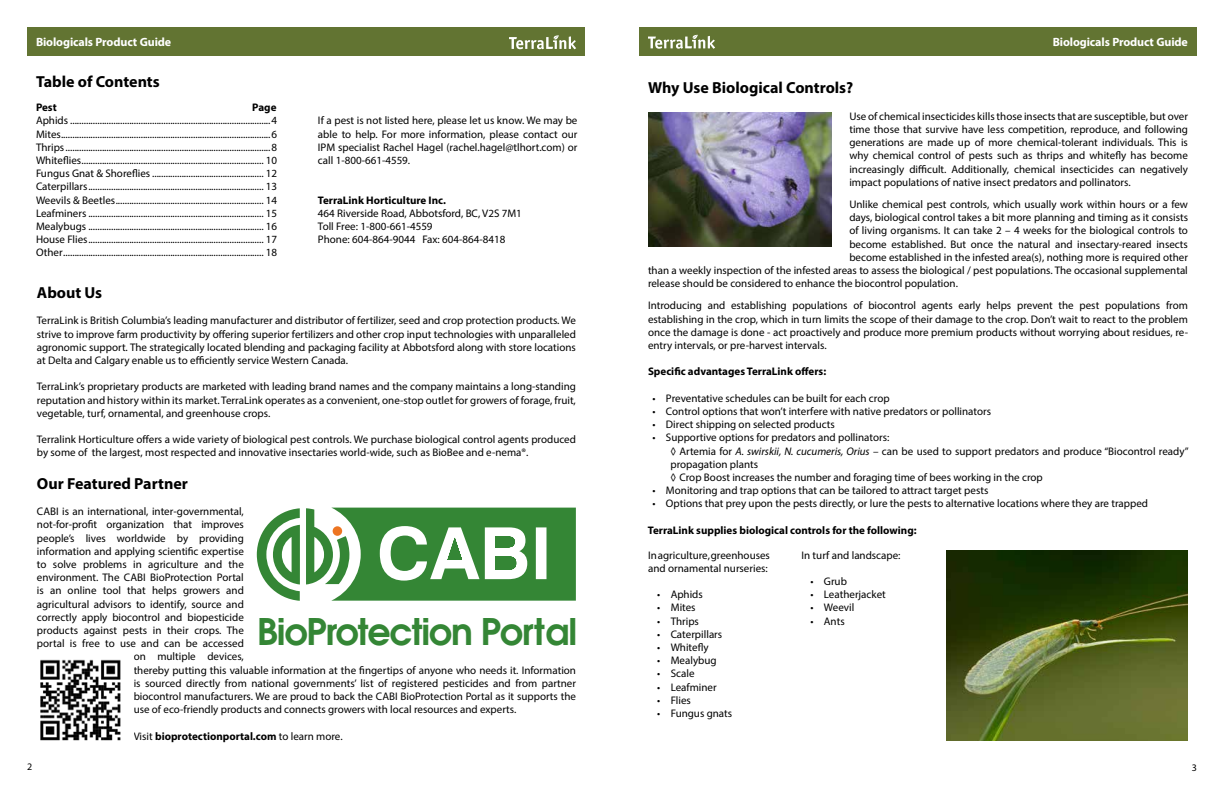
<style>
.page{position:relative;width:1224px;height:792px;background:#fff}
.page>*{position:absolute;margin:0;border:0;box-sizing:border-box;transform-origin:0 0}
.t1{font:600 36.5px "Avant Garde";letter-spacing:-.035em;color:#348635}
.t2{font:700 16px "Myriad Pro";color:#000}
.t3{font:700 12px "Myriad Pro";letter-spacing:-.01em;color:#fff}
.t4{font:11px/13.2px "Myriad Pro";color:#000;text-align:justify}
.t5{font:700 11px "Myriad Pro";color:#000}
.t6{font:10px "Myriad Pro";color:#000}
.s1{font-weight:400}
.s2{font-style:italic}
</style>
<div class="page">
<div style="left:27px;top:27px;width:558px;height:29px;background:#627432"></div>
<svg style="left:509px;top:35px;width:67px;height:14px"></svg>
<div style="left:639px;top:27px;width:558px;height:29px;background:#627432"></div>
<svg style="left:648px;top:35px;width:67px;height:14px"></svg>
<img style="left:648px;top:112px;width:183px;height:134px">
<img style="left:947px;top:550px;width:241px;height:190px">
<svg style="left:257px;top:508px;width:43px;height:93px"></svg>
<svg style="left:306px;top:508px;width:270px;height:93px"></svg>
<img style="left:40px;top:659px;width:81px;height:82px">
<p class="t3" style="left:36px;top:34px;width:137px">Biologicals Product Guide</p>
<p class="t3" style="left:1053px;top:34px;width:137px">Biologicals Product Guide</p>
<h2 class="t2" style="left:36px;top:72px;width:125px">Table of Contents</h2>
<p class="t5" style="left:36px;top:100px;width:22px">Pest</p>
<p class="t5" style="left:252px;top:100px;width:26px">Page</p>
<p class="t4" style="left:36px;top:114px;width:242px">Aphids ........................................................................................4<br>Mites............................................................................................6<br>Thrips..........................................................................................8<br>Whiteflies................................................................................ 10<br>Fungus Gnat &amp; Shoreflies ................................................. 12<br>Caterpillars............................................................................. 13<br>Weevils &amp; Beetles................................................................. 14<br>Leafminers ............................................................................. 15<br>Mealybugs ............................................................................. 16<br>House Flies............................................................................. 17<br>Other........................................................................................ 18</p>
<p class="t4" style="left:318px;top:114px;width:261px">If a pest is not listed here, please let us know. We may be able to help. For more information, please contact our IPM specialist Rachel Hagel (rachel.hagel@tlhort.com) or call 1-800-661-4559.</p>
<p class="t5" style="left:318px;top:193px;width:129px">TerraLink Horticulture Inc.</p>
<p class="t4" style="left:318px;top:206px;width:205px;text-align:left">464 Riverside Road, Abbotsford, BC, V2S 7M1<br>Toll Free: 1-800-661-4559<br>Phone: 604-864-9044 Fax: 604-864-8418</p>
<h2 class="t2" style="left:37px;top:282px;width:67px">About Us</h2>
<p class="t4" style="left:37px;top:314px;width:541px">TerraLink is British Columbia’s leading manufacturer and distributor of fertilizer, seed and crop protection products. We strive to improve farm productivity by offering superior fertilizers and other crop input technologies with unparalleled agronomic support. The strategically located blending and packaging facility at Abbotsford along with store locations at Delta and Calgary enable us to efficiently service Western Canada.</p>
<p class="t4" style="left:37px;top:380px;width:541px">TerraLink’s proprietary products are marketed with leading brand names and the company maintains a long-standing reputation and history within its market. TerraLink operates as a convenient, one-stop outlet for growers of forage, fruit, vegetable, turf, ornamental, and greenhouse crops.</p>
<p class="t4" style="left:37px;top:433px;width:541px">Terralink Horticulture offers a wide variety of biological pest controls. We purchase biological control agents produced by some of the largest, most respected and innovative insectaries world-wide, such as BioBee and e-nema®.</p>
<h2 class="t2" style="left:37px;top:473px;width:152px">Our Featured Partner</h2>
<p class="t4" style="left:37px;top:505px;width:208px">CABI is an international, inter-governmental,</p>
<p class="t4" style="left:37px;top:518px;width:208px">not-for-profit organization that improves</p>
<p class="t4" style="left:37px;top:531px;width:208px">people’s lives worldwide by providing</p>
<p class="t4" style="left:37px;top:544px;width:208px">information and applying scientific expertise</p>
<p class="t4" style="left:37px;top:557px;width:208px">to solve problems in agriculture and the</p>
<p class="t4" style="left:37px;top:571px;width:208px">environment. The CABI BioProtection Portal</p>
<p class="t4" style="left:37px;top:584px;width:208px">is an online tool that helps growers and</p>
<p class="t4" style="left:37px;top:597px;width:208px">agricultural advisors to identify, source and</p>
<p class="t4" style="left:37px;top:610px;width:208px">correctly apply biocontrol and biopesticide</p>
<p class="t4" style="left:37px;top:623px;width:208px">products against pests in their crops. The</p>
<p class="t4" style="left:37px;top:637px;width:208px">portal is free to use and can be accessed</p>
<p class="t4" style="left:134px;top:650px;width:112px">on multiple devices,</p>
<p class="t4" style="left:134px;top:663px;width:444px">thereby putting this valuable information at the fingertips of anyone who needs it. Information</p>
<p class="t4" style="left:134px;top:676px;width:444px">is sourced directly from national governments’ list of registered pesticides and from partner</p>
<p class="t4" style="left:134px;top:689px;width:444px">biocontrol manufacturers. We are proud to back the CABI BioProtection Portal as it supports the</p>
<p class="t4" style="left:134px;top:703px;width:384px">use of eco-friendly products and connects growers with local resources and experts.</p>
<p class="t5" style="left:134px;top:729px;width:210px"><span class="s1">Visit</span> bioprotectionportal.com <span class="s1">to learn more.</span></p>
<h1 class="t1" style="left:257px;top:608px;width:322px">BioProtection Portal</h1>
<h2 class="t2" style="left:648px;top:78px;width:207px">Why Use Biological Controls?</h2>
<p class="t4" style="left:849px;top:109px;width:340px">Use of chemical insecticides kills those insects that are susceptible, but over time those that survive have less competition, reproduce, and following generations are made up of more chemical-tolerant individuals. This is why chemical control of pests such as thrips and whitefly has become increasingly difficult. Additionally, chemical insecticides can negatively impact populations of native insect predators and pollinators.</p>
<p class="t4" style="left:849px;top:198px;width:340px">Unlike chemical pest controls, which usually work within hours or a few</p>
<p class="t4" style="left:849px;top:211px;width:340px">days, biological control takes a bit more planning and timing as it consists</p>
<p class="t4" style="left:849px;top:224px;width:340px">of living organisms. It can take 2 – 4 weeks for the biological controls to</p>
<p class="t4" style="left:849px;top:237px;width:340px">become established. But once the natural and insectary-reared insects</p>
<p class="t4" style="left:849px;top:250px;width:340px">become established in the infested area(s), nothing more is required other</p>
<p class="t4" style="left:648px;top:264px;width:541px">than a weekly inspection of the infested areas to assess the biological / pest populations. The occasional supplemental</p>
<p class="t4" style="left:648px;top:277px;width:311px">release should be considered to enhance the biocontrol population.</p>
<p class="t4" style="left:648px;top:299px;width:542px">Introducing and establishing populations of biocontrol agents early helps prevent the pest populations from establishing in the crop, which in turn limits the scope of their damage to the crop. Don’t wait to react to the problem once the damage is done - act proactively and produce more premium products without worrying about residues, re&shy;entry intervals, or pre-harvest intervals.</p>
<p class="t5" style="left:648px;top:365px;width:180px">Specific advantages TerraLink offers:</p>
<p class="t4" style="left:652px;top:391px;width:239px">• Preventative schedules can be built for each crop</p>
<p class="t4" style="left:652px;top:405px;width:340px">• Control options that won’t interfere with native predators or pollinators</p>
<p class="t4" style="left:652px;top:418px;width:184px">• Direct shipping on selected products</p>
<p class="t4" style="left:670px;top:431px;width:520px;text-align:left;text-indent:-18px">• Supportive options for predators and pollinators:<br>◊ Artemia for <span class="s2">A. swirskii, N. cucumeris, Orius</span> – can be used to support predators and produce “Biocontrol ready” propagation plants<br>◊ Crop Boost increases the number and foraging time of bees working in the crop</p>
<p class="t4" style="left:652px;top:484px;width:337px">• Monitoring and trap options that can be tailored to attract target pests</p>
<p class="t4" style="left:652px;top:497px;width:497px">• Options that prey upon the pests directly, or lure the pests to alternative locations where they are trapped</p>
<p class="t5" style="left:648px;top:523px;width:270px">TerraLink supplies biological controls for the following:</p>
<p class="t4" style="left:648px;top:548px;width:123px">In agriculture, greenhouses and ornamental nurseries:</p>
<p class="t4" style="left:657px;top:588px;width:47px">• Aphids</p>
<p class="t4" style="left:657px;top:601px;width:40px">• Mites</p>
<p class="t4" style="left:657px;top:614px;width:43px">• Thrips</p>
<p class="t4" style="left:657px;top:627px;width:67px">• Caterpillars</p>
<p class="t4" style="left:657px;top:641px;width:53px">• Whitefly</p>
<p class="t4" style="left:657px;top:654px;width:61px">• Mealybug</p>
<p class="t4" style="left:657px;top:667px;width:39px">• Scale</p>
<p class="t4" style="left:657px;top:680px;width:61px">• Leafminer</p>
<p class="t4" style="left:657px;top:693px;width:35px">• Flies</p>
<p class="t4" style="left:657px;top:707px;width:76px">• Fungus gnats</p>
<p class="t4" style="left:801px;top:548px;width:101px">In turf and landscape:</p>
<p class="t4" style="left:810px;top:575px;width:38px">• Grub</p>
<p class="t4" style="left:810px;top:588px;width:77px">• Leatherjacket</p>
<p class="t4" style="left:810px;top:601px;width:45px">• Weevil</p>
<p class="t4" style="left:810px;top:614px;width:36px">• Ants</p>
<p class="t6" style="left:27px;top:760px;width:7px">2</p>
<p class="t6" style="left:1192px;top:761px;width:7px">3</p>
</div>
